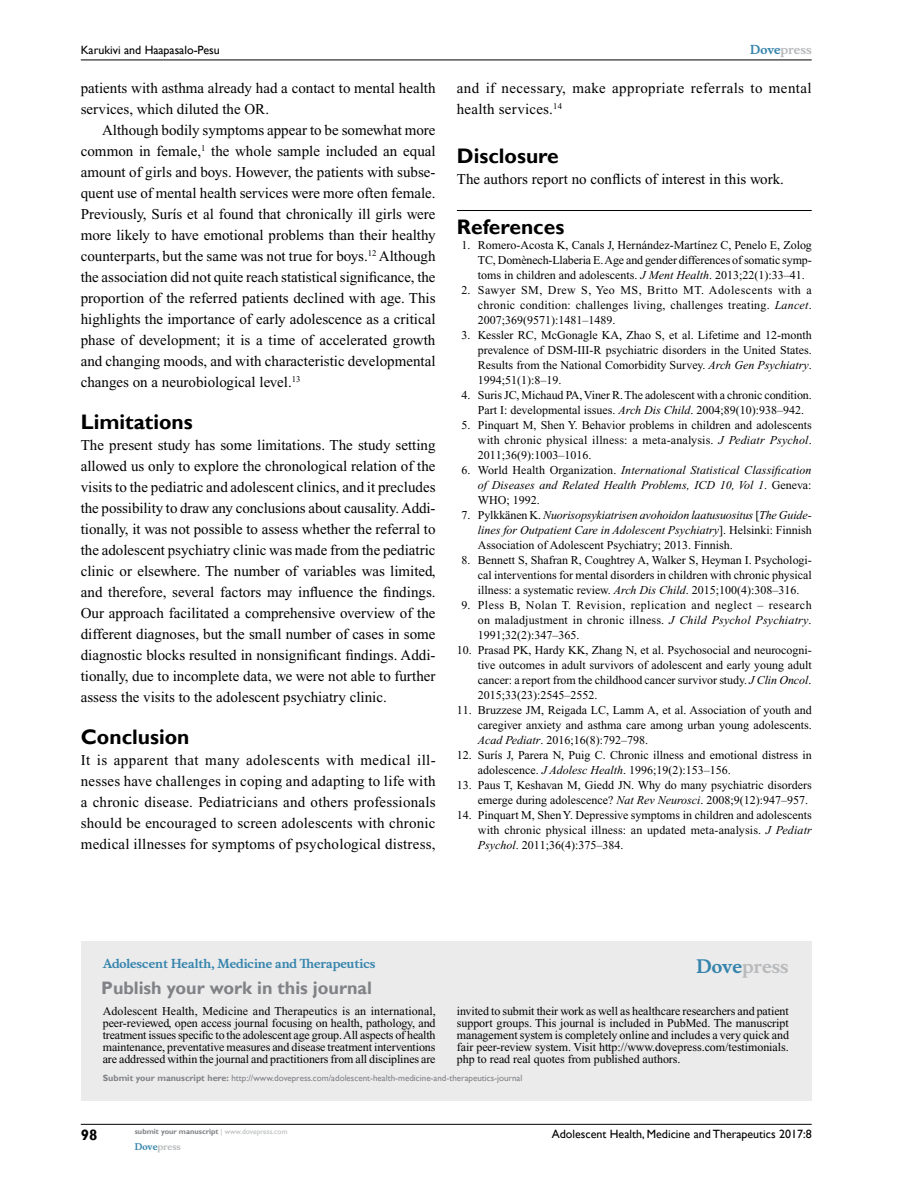
<style>
.page{position:relative;width:918px;height:1188px;background:#fff}
.page>*{position:absolute;margin:0;border:0;box-sizing:border-box;transform-origin:0 0}
.t1{font:700 21px "Gill Sans";color:#000}
.t2{font:700 18px "Gill Sans";color:#808285}
.t3{font:700 18px "Musee";color:#b8babc}
.t4{font:15px/21px "Times New Roman";color:#000;text-align:justify}
.t5{font:15px/21px "Times New Roman";letter-spacing:.025em;color:#000}
.t6{font:700 15px "Gill Sans";color:#000}
.t7{font:12px/15px "Times New Roman";color:#000;text-align:justify}
.t8{font:italic 12px/15px "Times New Roman";color:#000;text-align:justify}
.t9{font:12px "Gill Sans";color:#000}
.t10{font:700 12px "Musee";color:#3785ad}
.t11{font:700 12px "Musee";color:#b8babc}
.t12{font:9px "Gill Sans";color:#808285}
.t13{font:700 9px "Musee";color:#b8babc}
.t14{font:700 7.5px "Gill Sans";color:#808285}
.s1{color:#3785ad}
.s2{font-style:italic}
.s3{font-style:normal}
.s4{font-weight:700}
.s5{font-weight:400;color:#b8babc}
</style>
<div class="page">
<div style="left:81px;top:941px;width:731px;height:160px;background:#ebebec"></div>
<hr style="left:81px;top:1124px;width:731px;height:1px;background:#000">
<hr style="left:81px;top:60px;width:731px;height:1px;background:#000">
<hr style="left:457px;top:210px;width:355px;height:1px;background:#000">
<p class="t9" style="left:81px;top:43px;width:140px">Karukivi and Haapasalo-Pesu</p>
<p class="t4" style="left:81px;top:77px;width:356px">patients with asthma already had a contact to mental health services, which diluted the OR.</p>
<p class="t4" style="left:81px;top:119px;width:356px;text-indent:21px">Although bodily symptoms appear to be somewhat more common in female,<sup>1</sup> the whole sample included an equal amount of girls and boys. However, the patients with subse&shy;quent use of mental health services were more often female.<br>Previously, Surís et al found that chronically ill girls were more likely to have emotional problems than their healthy counterparts, but the same was not true for boys.<sup>12</sup> Although the association did not quite reach statistical significance, the proportion of the referred patients declined with age. This highlights the importance of early adolescence as a critical phase of development; it is a time of accelerated growth and changing moods, and with characteristic developmental changes on a neurobiological level.<sup>13</sup></p>
<h1 class="t1" style="left:81px;top:409px;width:113px">Limitations</h1>
<p class="t4" style="left:81px;top:434px;width:356px">The present study has some limitations. The study setting allowed us only to explore the chronological relation of the visits to the pediatric and adolescent clinics, and it precludes the possibility to draw any conclusions about causality. Addi&shy;tionally, it was not possible to assess whether the referral to the adolescent psychiatry clinic was made from the pediatric clinic or elsewhere. The number of variables was limited, and therefore, several factors may influence the findings.<br>Our approach facilitated a comprehensive overview of the different diagnoses, but the small number of cases in some diagnostic blocks resulted in nonsignificant findings. Addi&shy;tionally, due to incomplete data, we were not able to further assess the visits to the adolescent psychiatry clinic.</p>
<h1 class="t1" style="left:81px;top:724px;width:110px">Conclusion</h1>
<p class="t4" style="left:81px;top:749px;width:357px">It is apparent that many adolescents with medical ill&shy;nesses have challenges in coping and adapting to life with a chronic disease. Pediatricians and others professionals should be encouraged to screen adolescents with chronic medical illnesses for symptoms of psychological distress,</p>
<p class="t11" style="left:750px;top:43px;width:63px"><span class="s1">Dove</span>press</p>
<p class="t5" style="left:457px;top:77px;width:356px">and if necessary, make appropriate referrals to mental health services.<sup>14</sup></p>
<h1 class="t1" style="left:457px;top:143px;width:103px">Disclosure</h1>
<p class="t4" style="left:457px;top:169px;width:329px">The authors report no conflicts of interest in this work.</p>
<h1 class="t1" style="left:457px;top:214px;width:109px">References</h1>
<p class="t7" style="left:478px;top:237px;width:335px;text-indent:-16px">1. Romero-Acosta K, Canals J, Hernández-Martínez C, Penelo E, Zolog TC, Domènech-Llaberia E. Age and gender differences of somatic symp&shy;toms in children and adolescents. <span class="s2">J Ment Health</span>. 2013;22(1):33–41.</p>
<p class="t7" style="left:478px;top:282px;width:335px;text-indent:-16px">2. Sawyer SM, Drew S, Yeo MS, Britto MT. Adolescents with a chronic condition: challenges living, challenges treating. <span class="s2">Lancet</span>.<br>2007;369(9571):1481–1489.</p>
<p class="t7" style="left:478px;top:327px;width:335px;text-indent:-16px">3. Kessler RC, McGonagle KA, Zhao S, et al. Lifetime and 12-month prevalence of DSM-III-R psychiatric disorders in the United States.<br>Results from the National Comorbidity Survey. <span class="s2">Arch Gen Psychiatry</span>.<br>1994;51(1):8–19.</p>
<p class="t7" style="left:478px;top:387px;width:335px;text-indent:-16px">4. Suris JC, Michaud PA, Viner R. The adolescent with a chronic condition.<br>Part I: developmental issues. <span class="s2">Arch Dis Child</span>. 2004;89(10):938–942.</p>
<p class="t7" style="left:478px;top:417px;width:335px;text-indent:-16px">5. Pinquart M, Shen Y. Behavior problems in children and adolescents with chronic physical illness: a meta-analysis. <span class="s2">J Pediatr Psychol</span>.<br>2011;36(9):1003–1016.</p>
<p class="t8" style="left:478px;top:462px;width:335px;text-indent:-16px"><span class="s3">6. World Health Organization.</span> International Statistical Classification of Diseases and Related Health Problems, ICD 10, Vol 1<span class="s3">. Geneva:<br>WHO; 1992.</span></p>
<p class="t8" style="left:478px;top:507px;width:335px;text-indent:-16px"><span class="s3">7. Pylkkänen K.</span> Nuorisopsykiatrisen avohoidon laatusuositus <span class="s3">[</span>The Guide&shy;lines for Outpatient Care in Adolescent Psychiatry<span class="s3">]. Helsinki: Finnish Association of Adolescent Psychiatry; 2013. Finnish.</span></p>
<p class="t7" style="left:478px;top:552px;width:335px;text-indent:-16px">8. Bennett S, Shafran R, Coughtrey A, Walker S, Heyman I. Psychologi&shy;cal interventions for mental disorders in children with chronic physical illness: a systematic review. <span class="s2">Arch Dis Child</span>. 2015;100(4):308–316.</p>
<p class="t7" style="left:478px;top:597px;width:335px;text-indent:-16px">9. Pless B, Nolan T. Revision, replication and neglect – research on maladjustment in chronic illness. <span class="s2">J Child Psychol Psychiatry</span>.<br>1991;32(2):347–365.</p>
<p class="t7" style="left:478px;top:642px;width:335px;text-indent:-21px">10. Prasad PK, Hardy KK, Zhang N, et al. Psychosocial and neurocogni&shy;tive outcomes in adult survivors of adolescent and early young adult cancer: a report from the childhood cancer survivor study. <span class="s2">J Clin Oncol</span>.<br>2015;33(23):2545–2552.</p>
<p class="t7" style="left:478px;top:702px;width:335px;text-indent:-21px">11. Bruzzese JM, Reigada LC, Lamm A, et al. Association of youth and caregiver anxiety and asthma care among urban young adolescents.<br><span class="s2">Acad Pediatr</span>. 2016;16(8):792–798.</p>
<p class="t7" style="left:478px;top:747px;width:335px;text-indent:-21px">12. Surís J, Parera N, Puig C. Chronic illness and emotional distress in adolescence. <span class="s2">J Adolesc Health</span>. 1996;19(2):153–156.</p>
<p class="t7" style="left:457px;top:777px;width:356px;text-align:right">13. Paus T, Keshavan M, Giedd JN. Why do many psychiatric disorders emerge during adolescence? <span class="s2">Nat Rev Neurosci</span>. 2008;9(12):947–957.</p>
<p class="t7" style="left:478px;top:807px;width:335px;text-indent:-21px">14. Pinquart M, Shen Y. Depressive symptoms in children and adolescents with chronic physical illness: an updated meta-analysis. <span class="s2">J Pediatr Psychol</span>. 2011;36(4):375–384.</p>
<p class="t10" style="left:103px;top:956px;width:274px">Adolescent Health, Medicine and Therapeutics</p>
<h2 class="t2" style="left:101px;top:977px;width:272px">Publish your work in this journal</h2>
<h2 class="t3" style="left:697px;top:955px;width:94px"><span class="s1">Dove</span>press</h2>
<p class="t7" style="left:103px;top:1005px;width:335px;line-height:12px">Adolescent Health, Medicine and Therapeutics is an international, peer-reviewed, open access journal focusing on health, pathology, and treatment issues specific to the adolescent age group. All aspects of health maintenance, preventative measures and disease treatment interventions are addressed within the journal and practitioners from all disciplines are</p>
<p class="t7" style="left:457px;top:1005px;width:334px;line-height:12px">invited to submit their work as well as healthcare researchers and patient support groups. This journal is included in PubMed. The manuscript management system is completely online and includes a very quick and fair peer-review system. Visit http://www.dovepress.com/testimonials. php to read real quotes from published authors.</p>
<p class="t12" style="left:103px;top:1072px;width:421px"><span class="s4">Submit your manuscript here:</span> http://www.dovepress.com/adolescent-health-medicine-and-therapeutics-journal</p>
<p class="t6" style="left:81px;top:1126px;width:18px">98</p>
<p class="t14" style="left:135px;top:1127px;width:154px">submit your manuscript <span class="s5">| www.dovepress.com</span></p>
<p class="t13" style="left:135px;top:1141px;width:48px"><span class="s1">Dove</span>press</p>
<p class="t9" style="left:552px;top:1127px;width:261px">Adolescent Health, Medicine and Therapeutics 2017:8</p>
</div>
